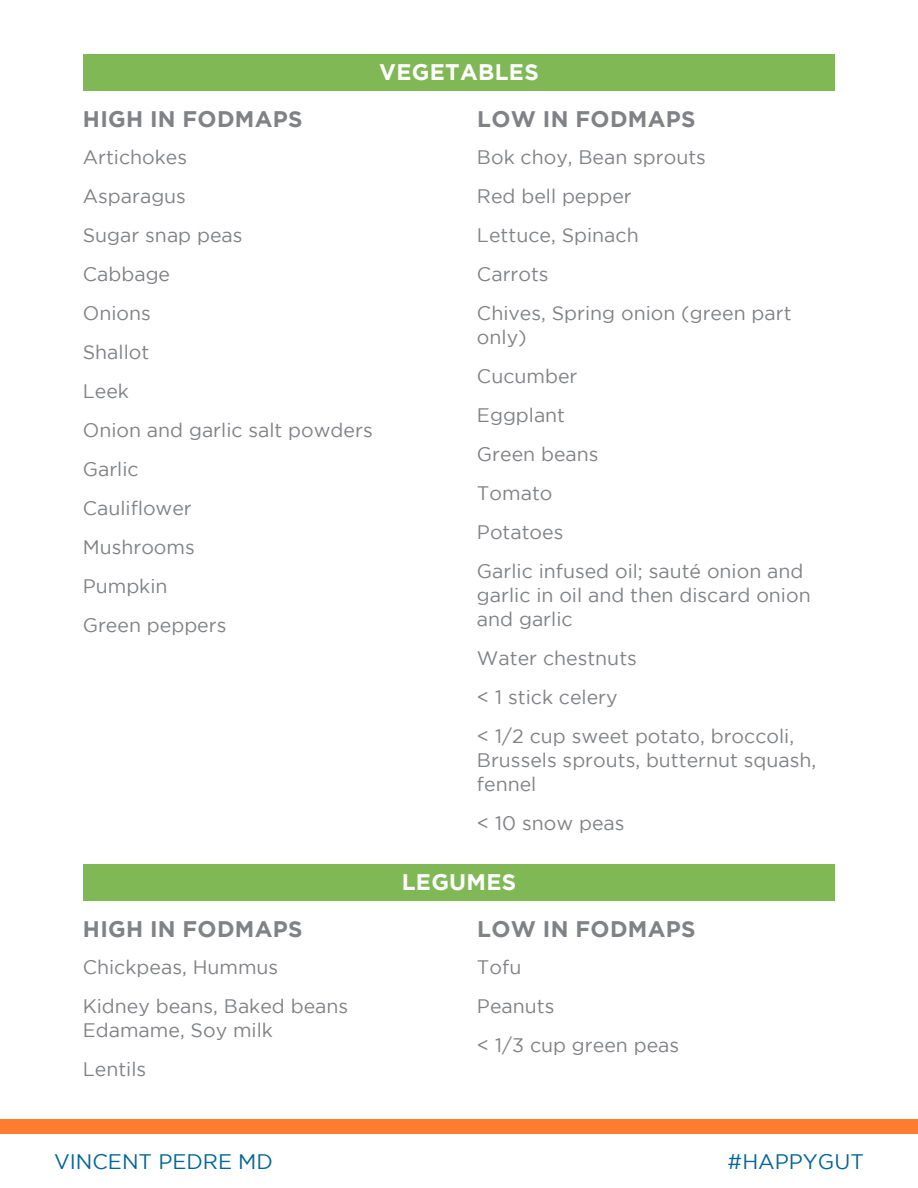
<style>
.page{position:relative;width:918px;height:1188px;background:#fff}
.page>*{position:absolute;margin:0;border:0;box-sizing:border-box;transform-origin:0 0}
.t1{font:700 22.5px "Gotham";letter-spacing:.015em;color:#808285}
.t2{font:700 22.5px "Gotham";letter-spacing:.015em;color:#fff}
.t3{font:21px "Gotham";color:#006597}
.t4{font:19.5px/39px "Gotham";color:#808285}
</style>
<div class="page">
<div style="left:0;top:1119px;width:918px;height:15px;background:#fe7c30"></div>
<div style="left:84px;top:54px;width:751px;height:36px;background:#80b856"></div>
<div style="left:84px;top:864px;width:751px;height:36px;background:#80b856"></div>
<p class="t2" style="left:379px;top:59px;width:161px">VEGETABLES</p>
<p class="t1" style="left:83px;top:106px;width:221px">HIGH IN FODMAPS</p>
<p class="t1" style="left:477px;top:106px;width:220px">LOW IN FODMAPS</p>
<p class="t4" style="left:83px;top:138px;width:291px">Artichokes<br>Asparagus<br>Sugar snap peas<br>Cabbage<br>Onions<br>Shallot<br>Leek<br>Onion and garlic salt powders<br>Garlic<br>Cauliflower<br>Mushrooms<br>Pumpkin<br>Green peppers</p>
<p class="t4" style="left:477px;top:138px;width:316px">Bok choy, Bean sprouts<br>Red bell pepper<br>Lettuce, Spinach<br>Carrots<br>Chives, Spring onion (green part</p>
<p class="t4" style="left:477px;top:318px;width:328px">only)<br>Cucumber<br>Eggplant<br>Green beans<br>Tomato<br>Potatoes<br>Garlic infused oil; sauté onion and</p>
<p class="t4" style="left:477px;top:583px;width:335px;line-height:24px">garlic in oil and then discard onion and garlic</p>
<p class="t4" style="left:477px;top:639px;width:319px">Water chestnuts<br>&lt; 1 stick celery<br>&lt; 1/2 cup sweet potato, broccoli,</p>
<p class="t4" style="left:477px;top:748px;width:341px;line-height:24px">Brussels sprouts, butternut squash, fennel</p>
<p class="t4" style="left:477px;top:804px;width:149px">&lt; 10 snow peas</p>
<p class="t2" style="left:402px;top:869px;width:116px">LEGUMES</p>
<p class="t1" style="left:83px;top:916px;width:221px">HIGH IN FODMAPS</p>
<p class="t1" style="left:477px;top:916px;width:220px">LOW IN FODMAPS</p>
<p class="t4" style="left:83px;top:948px;width:267px">Chickpeas, Hummus<br>Kidney beans, Baked beans</p>
<p class="t4" style="left:83px;top:1011px;width:192px">Edamame, Soy milk<br>Lentils</p>
<p class="t4" style="left:477px;top:948px;width:204px">Tofu<br>Peanuts<br>&lt; 1/3 cup green peas</p>
<p class="t3" style="left:54px;top:1150px;width:220px">VINCENT PEDRE MD</p>
<p class="t3" style="left:728px;top:1150px;width:138px">#HAPPYGUT</p>
</div>
